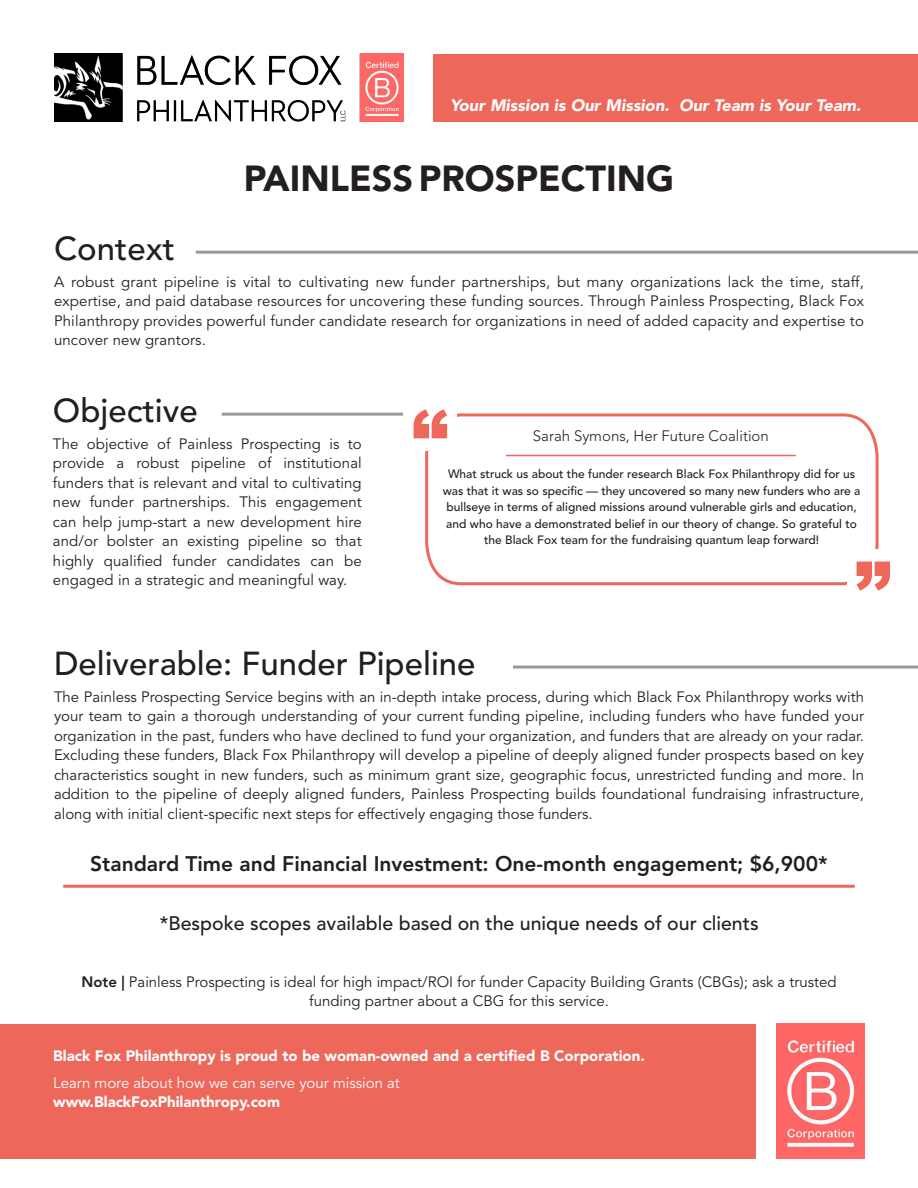
<style>
.page{position:relative;width:918px;height:1188px;background:#fff}
.page>*{position:absolute;margin:0;border:0;box-sizing:border-box;transform-origin:0 0}
.Header_Text{font:900 36px "Avenir LT Std";color:#231f20}
.Subsection_Header_w{font:500 33px "Avenir LT Std";color:#231f20}
.Quote_Hesder_Text{font:800 21px "Avenir LT Std";color:#231f20}
.Quote_Hesder_Text-2{font:500 19.5px "Avenir LT Std";color:#231f20}
.t1{font:italic 900 16.5px "Avenir LT Std";color:#fff}
.Body_Text{font:15px/19.5px "Avenir LT Std";color:#231f20;text-align:justify}
.Quote_Text{font:900 15px "Avenir LT Std";color:#fff}
.Body_Text-2{font:15px/19.5px "Avenir LT Std";color:#fff}
.Quote_Hesder_Text-3{font:300 15px "Avenir LT Std";color:#231f20}
.Quote_Text-2{font:500 12px/16.5px "Avenir LT Std";color:#231f20;text-align:center}
.s1{font-weight:800}
.s2{font-weight:900}
</style>
<div class="page">
<div style="left:434px;top:54px;width:484px;height:67px;background:#ee675b"></div>
<img style="left:54px;top:54px;width:350px;height:68px">
<hr style="left:196px;top:251px;width:722px;height:3px;background:#97999c">
<hr style="left:222px;top:413px;width:199px;height:3px;background:#97999c">
<hr style="left:513px;top:666px;width:405px;height:3px;background:#97999c">
<hr style="left:63px;top:885px;width:792px;height:3px;background:#ed675b">
<svg style="left:425px;top:413px;width:454px;height:173px"></svg>
<div style="left:847px;top:549px;width:53px;height:53px;background:#fff"></div>
<svg style="left:857px;top:562px;width:33px;height:29px"></svg>
<div style="left:403px;top:398px;width:53px;height:53px;background:#fff"></div>
<svg style="left:414px;top:409px;width:33px;height:29px"></svg>
<div style="left:0;top:1024px;width:755px;height:134px;background:#ee675b"></div>
<img style="left:776px;top:1024px;width:88px;height:134px">
<p class="t1" style="left:450px;top:95px;width:413px">Your Mission is Our Mission. Our Team is Your Team.</p>
<p class="Header_Text" style="left:244px;top:157px;width:432px">PAINLESS PROSPECTING</p>
<p class="Subsection_Header_w" style="left:54px;top:230px;width:123px">Context</p>
<p class="Body_Text" style="left:54px;top:272px;width:812px">A robust grant pipeline is vital to cultivating new funder partnerships, but many organizations lack the time, staff, expertise, and paid database resources for uncovering these funding sources. Through Painless Prospecting, Black Fox Philanthropy provides powerful funder candidate research for organizations in need of added capacity and expertise to uncover new grantors.</p>
<p class="Subsection_Header_w" style="left:53px;top:392px;width:146px">Objective</p>
<p class="Body_Text" style="left:53px;top:434px;width:310px">The objective of Painless Prospecting is to provide a robust pipeline of institutional funders that is relevant and vital to cultivating new funder partnerships. This engagement can help jump-start a new development hire and/or bolster an existing pipeline so that highly qualified funder candidates can be engaged in a strategic and meaningful way.</p>
<p class="Quote_Hesder_Text-3" style="left:533px;top:427px;width:237px">Sarah Symons, Her Future Coalition</p>
<p class="Quote_Text-2" style="left:443px;top:466px;width:419px">What struck us about the funder research Black Fox Philanthropy did for us was that it was so specific — they uncovered so many new funders who are a bullseye in terms of aligned missions around vulnerable girls and education, and who have a demonstrated belief in our theory of change. So grateful to the Black Fox team for the fundraising quantum leap forward!</p>
<p class="Subsection_Header_w" style="left:54px;top:645px;width:423px">Deliverable: Funder Pipeline</p>
<p class="Body_Text" style="left:54px;top:687px;width:812px">The Painless Prospecting Service begins with an in-depth intake process, during which Black Fox Philanthropy works with your team to gain a thorough understanding of your current funding pipeline, including funders who have funded your organization in the past, funders who have declined to fund your organization, and funders that are already on your radar.<br>Excluding these funders, Black Fox Philanthropy will develop a pipeline of deeply aligned funder prospects based on key characteristics sought in new funders, such as minimum grant size, geographic focus, unrestricted funding and more. In addition to the pipeline of deeply aligned funders, Painless Prospecting builds foundational fundraising infrastructure, along with initial client-specific next steps for effectively engaging those funders.</p>
<p class="Quote_Hesder_Text" style="left:90px;top:852px;width:739px">Standard Time and Financial Investment: One-month engagement; $6,900*</p>
<p class="Quote_Hesder_Text-2" style="left:159px;top:912px;width:601px">*Bespoke scopes available based on the unique needs of our clients</p>
<p class="Body_Text" style="left:81px;top:972px;width:757px;text-align:center"><span class="s1">Note |</span> Painless Prospecting is ideal for high impact/ROI for funder Capacity Building Grants (CBGs); ask a trusted funding partner about a CBG for this service.</p>
<p class="Quote_Text" style="left:53px;top:1047px;width:593px">Black Fox Philanthropy is proud to be woman-owned and a certified B Corporation.</p>
<p class="Body_Text-2" style="left:53px;top:1073px;width:348px">Learn more about how we can serve your mission at <span class="s2">www.BlackFoxPhilanthropy.com</span></p>
</div>
